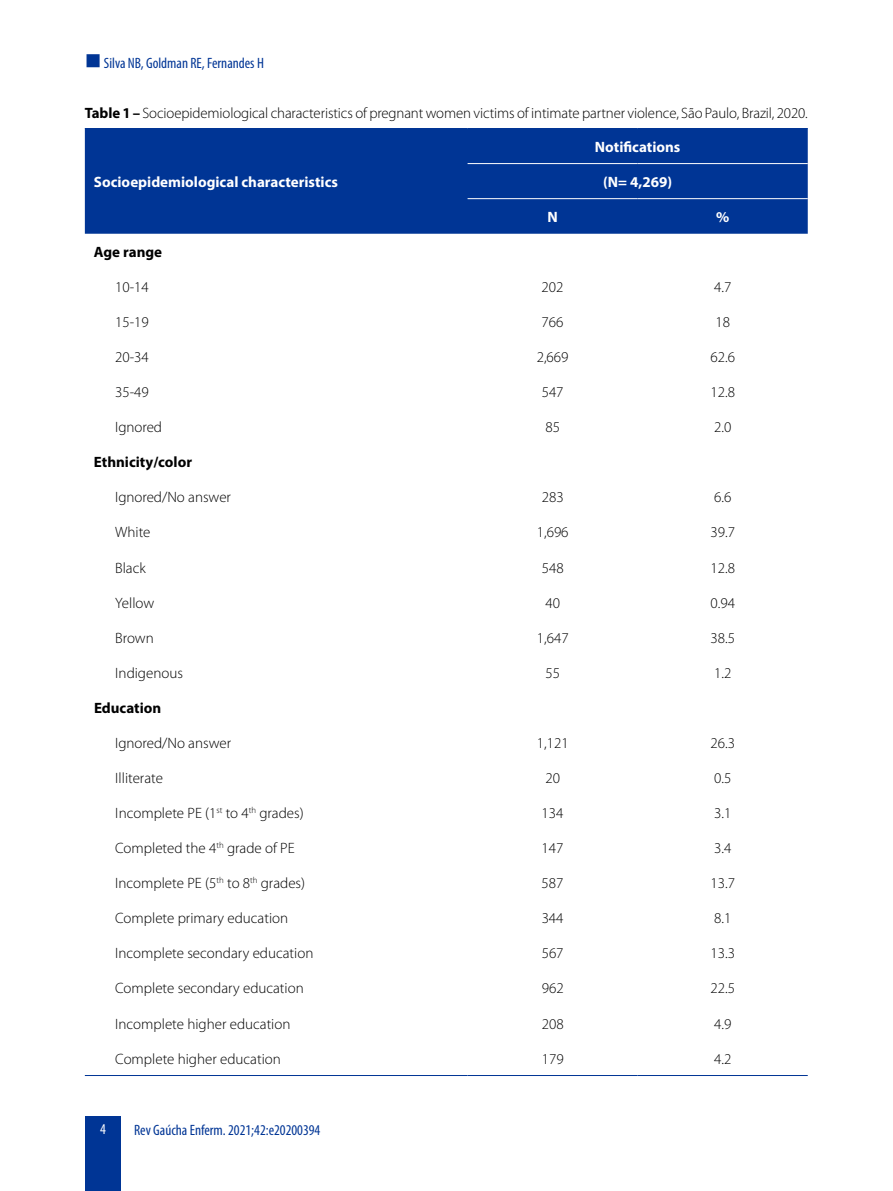
<style>
.page{position:relative;width:893px;height:1191px;background:#fff}
.page>*{position:absolute;margin:0;border:0;box-sizing:border-box;transform-origin:0 0}
.t1{font:300 15px "Myriad Pro";color:#000}
.t2{font:condensed 15px "Myriad Pro";color:#003595}
.t3{font:700 15px "Myriad Pro";color:#fff}
.t4{font:700 15px "Myriad Pro";color:#000}
.t5{font:condensed 15px "Myriad Pro";color:#fff}
.s1{font-weight:700}
</style>
<div class="page">
<div style="left:85px;top:1116px;width:36px;height:75px;background:#003595"></div>
<div style="left:85px;top:129px;width:723px;height:105px;background:#003595"></div>
<hr style="left:85px;top:128px;width:383px;height:1px;background:#003595">
<hr style="left:468px;top:128px;width:170px;height:1px;background:#003595">
<hr style="left:638px;top:128px;width:170px;height:1px;background:#003595">
<hr style="left:468px;top:163px;width:170px;height:1px;background:#fff">
<hr style="left:638px;top:163px;width:170px;height:1px;background:#fff">
<hr style="left:468px;top:198px;width:170px;height:1px;background:#fff">
<hr style="left:638px;top:198px;width:170px;height:1px;background:#fff">
<hr style="left:85px;top:1075px;width:383px;height:1px;background:#003595">
<hr style="left:468px;top:1075px;width:170px;height:1px;background:#003595">
<hr style="left:638px;top:1075px;width:170px;height:1px;background:#003595">
<p class="t2" style="left:104px;top:54px;width:162px">Silva NB, Goldman RE, Fernandes H</p>
<p class="t1" style="left:85px;top:104px;width:724px"><span class="s1">Table 1 –</span> Socioepidemiological characteristics of pregnant women victims of intimate partner violence, São Paulo, Brazil, 2020.</p>
<p class="t3" style="left:94px;top:172px;width:246px">Socioepidemiological characteristics</p>
<p class="t3" style="left:595px;top:137px;width:87px">Notifications</p>
<p class="t3" style="left:603px;top:172px;width:70px">(N= 4,269)</p>
<p class="t3" style="left:547px;top:207px;width:12px">N</p>
<p class="t3" style="left:716px;top:207px;width:15px">%</p>
<p class="t4" style="left:94px;top:242px;width:70px">Age range</p>
<p class="t1" style="left:115px;top:278px;width:35px">10-14</p>
<p class="t1" style="left:542px;top:278px;width:23px">202</p>
<p class="t1" style="left:714px;top:278px;width:19px">4.7</p>
<p class="t1" style="left:115px;top:313px;width:35px">15-19</p>
<p class="t1" style="left:542px;top:313px;width:23px">766</p>
<p class="t1" style="left:715px;top:313px;width:16px">18</p>
<p class="t1" style="left:115px;top:348px;width:35px">20-34</p>
<p class="t1" style="left:537px;top:348px;width:33px">2,669</p>
<p class="t1" style="left:710px;top:348px;width:26px">62.6</p>
<p class="t1" style="left:115px;top:383px;width:35px">35-49</p>
<p class="t1" style="left:542px;top:383px;width:23px">547</p>
<p class="t1" style="left:710px;top:383px;width:26px">12.8</p>
<p class="t1" style="left:115px;top:418px;width:48px">Ignored</p>
<p class="t1" style="left:545px;top:418px;width:16px">85</p>
<p class="t1" style="left:714px;top:418px;width:19px">2.0</p>
<p class="t4" style="left:94px;top:452px;width:100px">Ethnicity/color</p>
<p class="t1" style="left:115px;top:488px;width:117px">Ignored/No answer</p>
<p class="t1" style="left:542px;top:488px;width:23px">283</p>
<p class="t1" style="left:714px;top:488px;width:19px">6.6</p>
<p class="t1" style="left:115px;top:523px;width:37px">White</p>
<p class="t1" style="left:537px;top:523px;width:33px">1,696</p>
<p class="t1" style="left:710px;top:523px;width:26px">39.7</p>
<p class="t1" style="left:115px;top:558px;width:32px">Black</p>
<p class="t1" style="left:542px;top:558px;width:23px">548</p>
<p class="t1" style="left:710px;top:558px;width:26px">12.8</p>
<p class="t1" style="left:115px;top:593px;width:41px">Yellow</p>
<p class="t1" style="left:545px;top:593px;width:16px">40</p>
<p class="t1" style="left:710px;top:593px;width:26px">0.94</p>
<p class="t1" style="left:115px;top:628px;width:40px">Brown</p>
<p class="t1" style="left:537px;top:628px;width:33px">1,647</p>
<p class="t1" style="left:710px;top:628px;width:26px">38.5</p>
<p class="t1" style="left:115px;top:663px;width:69px">Indigenous</p>
<p class="t1" style="left:545px;top:663px;width:16px">55</p>
<p class="t1" style="left:714px;top:663px;width:19px">1.2</p>
<p class="t4" style="left:94px;top:698px;width:69px">Education</p>
<p class="t1" style="left:115px;top:734px;width:117px">Ignored/No answer</p>
<p class="t1" style="left:537px;top:734px;width:33px">1,121</p>
<p class="t1" style="left:711px;top:734px;width:26px">26.3</p>
<p class="t1" style="left:115px;top:769px;width:49px">Illiterate</p>
<p class="t1" style="left:545px;top:769px;width:16px">20</p>
<p class="t1" style="left:714px;top:769px;width:19px">0.5</p>
<p class="t1" style="left:115px;top:804px;width:190px">Incomplete PE (1<sup>st</sup> to 4<sup>th</sup> grades)</p>
<p class="t1" style="left:542px;top:804px;width:23px">134</p>
<p class="t1" style="left:714px;top:804px;width:19px">3.1</p>
<p class="t1" style="left:115px;top:839px;width:181px">Completed the 4<sup>th</sup> grade of PE</p>
<p class="t1" style="left:542px;top:839px;width:23px">147</p>
<p class="t1" style="left:714px;top:839px;width:19px">3.4</p>
<p class="t1" style="left:115px;top:874px;width:192px">Incomplete PE (5<sup>th</sup> to 8<sup>th</sup> grades)</p>
<p class="t1" style="left:542px;top:874px;width:23px">587</p>
<p class="t1" style="left:710px;top:874px;width:26px">13.7</p>
<p class="t1" style="left:115px;top:909px;width:175px">Complete primary education</p>
<p class="t1" style="left:542px;top:909px;width:23px">344</p>
<p class="t1" style="left:714px;top:909px;width:19px">8.1</p>
<p class="t1" style="left:115px;top:944px;width:200px">Incomplete secondary education</p>
<p class="t1" style="left:542px;top:944px;width:23px">567</p>
<p class="t1" style="left:710px;top:944px;width:26px">13.3</p>
<p class="t1" style="left:115px;top:979px;width:190px">Complete secondary education</p>
<p class="t1" style="left:542px;top:979px;width:23px">962</p>
<p class="t1" style="left:710px;top:979px;width:26px">22.5</p>
<p class="t1" style="left:115px;top:1014px;width:177px">Incomplete higher education</p>
<p class="t1" style="left:542px;top:1014px;width:23px">208</p>
<p class="t1" style="left:714px;top:1014px;width:19px">4.9</p>
<p class="t1" style="left:115px;top:1049px;width:167px">Complete higher education</p>
<p class="t1" style="left:542px;top:1049px;width:23px">179</p>
<p class="t1" style="left:714px;top:1049px;width:19px">4.2</p>
<p class="t5" style="left:100px;top:1120px;width:7px">4</p>
<p class="t2" style="left:134px;top:1121px;width:188px">Rev Gaúcha Enferm. 2021;42:e20200394</p>
</div>
